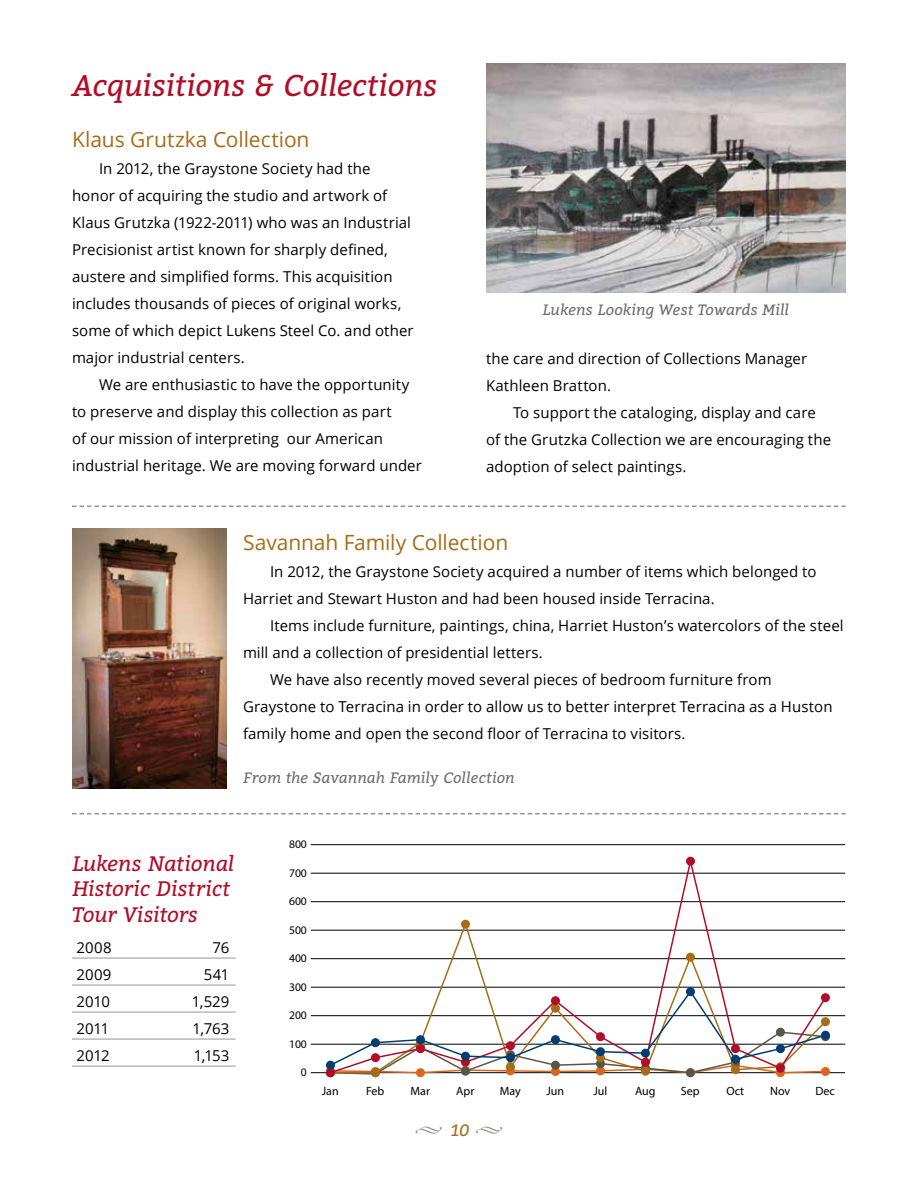
<style>
.page{position:relative;width:918px;height:1188px;background:#fff}
.page>*{position:absolute;margin:0;border:0;box-sizing:border-box;transform-origin:0 0}
.t1{font:italic 30px "Bitter";letter-spacing:-.01em;color:#b10d28}
.t2{font:21px "Open Sans";letter-spacing:-.005em;color:#a86b17}
.t3{font:italic 21px/25.2px "Bitter";letter-spacing:-.005em;color:#b10d28}
.t4{font:italic 16.5px "Bitter";color:#a86b17}
.t5{font:15px/27px "Open Sans";letter-spacing:.005em;color:#000}
.t6{font:italic 15px "Bitter";color:#6d6e71}
.t7{font:12px "Open Sans";color:#000}
.t8{font:11.7px "Open Sans";color:#000}
.s1{color:#94948b}
</style>
<div class="page">
<img style="left:486px;top:63px;width:360px;height:229px">
<svg style="left:72px;top:506px;width:774px;height:1px"></svg>
<img style="left:72px;top:528px;width:155px;height:261px">
<hr style="left:311px;top:1072px;width:534px;height:1px;background:#000">
<hr style="left:311px;top:1044px;width:534px;height:1px;background:#000">
<hr style="left:311px;top:1015px;width:534px;height:1px;background:#000">
<hr style="left:311px;top:987px;width:534px;height:1px;background:#000">
<hr style="left:311px;top:958px;width:534px;height:1px;background:#000">
<hr style="left:311px;top:930px;width:534px;height:1px;background:#000">
<hr style="left:311px;top:901px;width:534px;height:1px;background:#000">
<hr style="left:311px;top:873px;width:534px;height:1px;background:#000">
<hr style="left:311px;top:844px;width:534px;height:1px;background:#000">
<svg style="left:416px;top:1068px;width:9px;height:9px"></svg>
<svg style="left:776px;top:1068px;width:9px;height:9px"></svg>
<svg style="left:821px;top:1067px;width:9px;height:9px"></svg>
<svg style="left:686px;top:1068px;width:9px;height:9px"></svg>
<div style="left:821px;top:1032px;width:9px;height:9px;background:#727163;border-radius:50%"></div>
<div style="left:371px;top:1068px;width:9px;height:9px;background:#a86b17;border-radius:50%"></div>
<svg style="left:821px;top:1017px;width:9px;height:9px"></svg>
<svg style="left:326px;top:1068px;width:9px;height:9px"></svg>
<svg style="left:821px;top:993px;width:9px;height:9px"></svg>
<svg style="left:329px;top:856px;width:499px;height:219px"></svg>
<svg style="left:326px;top:1061px;width:9px;height:9px"></svg>
<svg style="left:686px;top:987px;width:9px;height:9px"></svg>
<div style="left:821px;top:1031px;width:9px;height:9px;background:#003d71;border-radius:50%"></div>
<svg style="left:328px;top:989px;width:499px;height:86px"></svg>
<svg style="left:72px;top:813px;width:774px;height:1px"></svg>
<hr style="left:72px;top:958px;width:164px;height:1px;background:#939598">
<hr style="left:72px;top:985px;width:164px;height:1px;background:#939598">
<hr style="left:72px;top:1012px;width:164px;height:1px;background:#939598">
<hr style="left:72px;top:1039px;width:164px;height:1px;background:#939598">
<hr style="left:72px;top:1066px;width:164px;height:1px;background:#939598">
<h1 class="t1" style="left:72px;top:63px;width:367px">Acquisitions &amp; Collections</h1>
<h2 class="t2" style="left:72px;top:125px;width:239px">Klaus Grutzka Collection</h2>
<p class="t5" style="left:72px;top:154px;width:343px;text-indent:27px">In 2012, the Graystone Society had the honor of acquiring the studio and artwork of Klaus Grutzka (1922-2011) who was an Industrial Precisionist artist known for sharply defined, austere and simplified forms. This acquisition includes thousands of pieces of original works, some of which depict Lukens Steel Co. and other major industrial centers.</p>
<p class="t5" style="left:72px;top:370px;width:351px;text-indent:27px">We are enthusiastic to have the opportunity to preserve and display this collection as part<br>of our mission of interpreting our American industrial heritage. We are moving forward under</p>
<p class="t6" style="left:543px;top:299px;width:248px">Lukens Looking West Towards Mill</p>
<p class="t5" style="left:486px;top:344px;width:323px">the care and direction of Collections Manager<br>Kathleen Bratton.</p>
<p class="t5" style="left:486px;top:398px;width:347px;text-indent:27px">To support the cataloging, display and care of the Grutzka Collection we are encouraging the adoption of select paintings.</p>
<h2 class="t2" style="left:243px;top:528px;width:267px">Savannah Family Collection</h2>
<p class="t5" style="left:243px;top:558px;width:575px;text-indent:27px">In 2012, the Graystone Society acquired a number of items which belonged to<br>Harriet and Stewart Huston and had been housed inside Terracina.</p>
<p class="t5" style="left:270px;top:612px;width:575px">Items include furniture, paintings, china, Harriet Huston’s watercolors of the steel</p>
<p class="t5" style="left:243px;top:639px;width:301px">mill and a collection of presidential letters.</p>
<p class="t5" style="left:270px;top:666px;width:503px">We have also recently moved several pieces of bedroom furniture from</p>
<p class="t5" style="left:243px;top:693px;width:591px">Graystone to Terracina in order to allow us to better interpret Terracina as a Huston</p>
<p class="t5" style="left:243px;top:720px;width:444px">family home and open the second floor of Terracina to visitors.</p>
<p class="t6" style="left:243px;top:766px;width:273px">From the Savannah Family Collection</p>
<h2 class="t3" style="left:72px;top:850px;width:164px">Lukens National<br>Historic District<br>Tour Visitors</h2>
<p class="t5" style="left:76px;top:934px;width:37px">2008</p>
<p class="t5" style="left:213px;top:934px;width:18px">76</p>
<p class="t5" style="left:76px;top:961px;width:37px">2009</p>
<p class="t5" style="left:204px;top:961px;width:27px">541</p>
<p class="t5" style="left:76px;top:988px;width:35px">2010</p>
<p class="t5" style="left:192px;top:988px;width:39px">1,529</p>
<p class="t5" style="left:76px;top:1015px;width:34px">2011</p>
<p class="t5" style="left:193px;top:1015px;width:38px">1,763</p>
<p class="t5" style="left:76px;top:1042px;width:35px">2012</p>
<p class="t5" style="left:194px;top:1042px;width:37px">1,153</p>
<p class="t8" style="left:289px;top:837px;width:19px">800</p>
<p class="t8" style="left:289px;top:865px;width:19px">700</p>
<p class="t8" style="left:289px;top:894px;width:19px">600</p>
<p class="t8" style="left:289px;top:922px;width:19px">500</p>
<p class="t8" style="left:289px;top:951px;width:19px">400</p>
<p class="t8" style="left:289px;top:979px;width:19px">300</p>
<p class="t8" style="left:289px;top:1008px;width:19px">200</p>
<p class="t8" style="left:289px;top:1036px;width:19px">100</p>
<p class="t8" style="left:301px;top:1065px;width:7px">0</p>
<p class="t7" style="left:322px;top:1083px;width:18px">Jan</p>
<p class="t7" style="left:366px;top:1083px;width:20px">Feb</p>
<p class="t7" style="left:411px;top:1083px;width:21px">Mar</p>
<p class="t7" style="left:456px;top:1083px;width:20px">Apr</p>
<p class="t7" style="left:500px;top:1083px;width:23px">May</p>
<p class="t7" style="left:546px;top:1083px;width:19px">Jun</p>
<p class="t7" style="left:593px;top:1083px;width:15px">Jul</p>
<p class="t7" style="left:635px;top:1083px;width:22px">Aug</p>
<p class="t7" style="left:681px;top:1083px;width:20px">Sep</p>
<p class="t7" style="left:726px;top:1083px;width:19px">Oct</p>
<p class="t7" style="left:770px;top:1083px;width:22px">Nov</p>
<p class="t7" style="left:816px;top:1083px;width:21px">Dec</p>
<p class="t4" style="left:415px;top:1118px;width:90px"><span class="s1">◆</span> 10 <span class="s1">◆</span></p>
</div>
